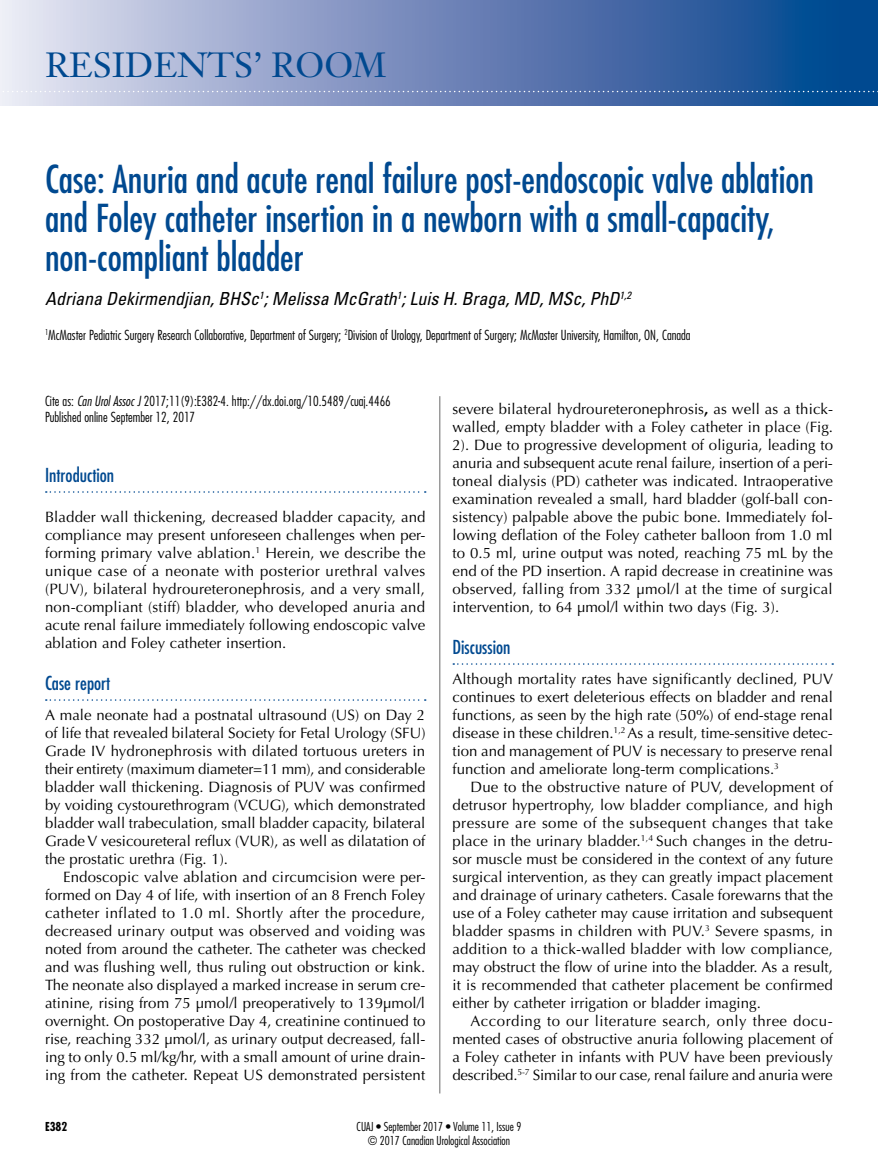
<style>
.page{position:relative;width:878px;height:1175px;background:#fff}
.page>*{position:absolute;margin:0;border:0;box-sizing:border-box;transform-origin:0 0}
.t1{font:condensed 37.5px/39px "Futura";color:#004990}
.t2{font:34.5px "Janson Text";letter-spacing:.315em;color:#004990}
.t3{font:condensed 18.75px "Futura";color:#004990}
.t4{font:italic condensed 18px "Univers";color:#000}
.t5{font:15px/18px "Optima";color:#000;text-align:justify}
.t6{font:300 condensed 13.5px/16.5px "Futura";color:#000}
.t7{font:300 condensed 12px/14.4px "Futura";color:#000;text-align:center}
.t8{font:700 condensed 12px "Futura";color:#000}
.s1{font-style:italic}
.s2{font-weight:700}
</style>
<div class="page">
<svg style="left:0;top:0;width:878px;height:105px;background:#718cbb"></svg>
<hr style="left:439px;top:396px;width:1px;height:697px;background:#000">
<svg style="left:46px;top:491px;width:379px;height:2px"></svg>
<svg style="left:46px;top:699px;width:379px;height:1px"></svg>
<svg style="left:453px;top:663px;width:380px;height:1px"></svg>
<svg style="left:0;top:91px;width:878px;height:1px"></svg>
<h2 class="t2" style="left:45px;top:43px;width:338px">RESIDENTS’ ROOM</h2>
<h1 class="t1" style="left:45px;top:159px;width:770px">Case: Anuria and acute renal failure post-endoscopic valve ablation and Foley catheter insertion in a newborn with a small-capacity, non-compliant bladder</h1>
<p class="t4" style="left:45px;top:287px;width:587px">Adriana Dekirmendjian, BHSc<sup>1</sup>; Melissa McGrath<sup>1</sup>; Luis H. Braga, MD, MSc, PhD<sup>1,2</sup></p>
<p class="t6" style="left:45px;top:326px;width:647px"><sup>1</sup>McMaster Pediatric Surgery Research Collaborative, Department of Surgery; <sup>2</sup>Division of Urology, Department of Surgery; McMaster University, Hamilton, ON, Canada</p>
<p class="t6" style="left:45px;top:392px;width:347px">Cite as: <span class="s1">Can Urol Assoc J</span> 2017;11(9):E382-4. http://dx.doi.org/10.5489/cuaj.4466<br>Published online September 12, 2017</p>
<p class="t3" style="left:45px;top:463px;width:71px">Introduction</p>
<p class="t5" style="left:45px;top:508px;width:382px">Bladder wall thickening, decreased bladder capacity, and compliance may present unforeseen challenges when per&shy;forming primary valve ablation.<sup>1</sup> Herein, we describe the unique case of a neonate with posterior urethral valves (PUV), bilateral hydroureteronephrosis, and a very small, non-compliant (stiff) bladder, who developed anuria and acute renal failure immediately following endoscopic valve ablation and Foley catheter insertion.</p>
<p class="t3" style="left:45px;top:671px;width:67px">Case report</p>
<p class="t5" style="left:45px;top:706px;width:382px">A male neonate had a postnatal ultrasound (US) on Day 2 of life that revealed bilateral Society for Fetal Urology (SFU)<br>Grade IV hydronephrosis with dilated tortuous ureters in their entirety (maximum diameter=11 mm), and considerable bladder wall thickening. Diagnosis of PUV was confirmed by voiding cystourethrogram (VCUG), which demonstrated bladder wall trabeculation, small bladder capacity, bilateral Grade V vesicoureteral reflux (VUR), as well as dilatation of the prostatic urethra (Fig. 1).</p>
<p class="t5" style="left:45px;top:868px;width:382px;text-indent:18px">Endoscopic valve ablation and circumcision were per&shy;formed on Day 4 of life, with insertion of an 8 French Foley catheter inflated to 1.0 ml. Shortly after the procedure, decreased urinary output was observed and voiding was noted from around the catheter. The catheter was checked and was flushing well, thus ruling out obstruction or kink.<br>The neonate also displayed a marked increase in serum cre&shy;atinine, rising from 75 μmol/l preoperatively to 139μmol/l overnight. On postoperative Day 4, creatinine continued to rise, reaching 332 μmol/l, as urinary output decreased, fall&shy;ing to only 0.5 ml/kg/hr, with a small amount of urine drain&shy;ing from the catheter. Repeat US demonstrated persistent</p>
<p class="t5" style="left:452px;top:400px;width:382px">severe bilateral hydroureteronephrosis<span class="s2">,</span> as well as a thick&shy;walled, empty bladder with a Foley catheter in place (Fig.<br>2). Due to progressive development of oliguria, leading to anuria and subsequent acute renal failure, insertion of a peri&shy;toneal dialysis (PD) catheter was indicated. Intraoperative examination revealed a small, hard bladder (golf-ball con&shy;sistency) palpable above the pubic bone. Immediately fol&shy;lowing deflation of the Foley catheter balloon from 1.0 ml to 0.5 ml, urine output was noted, reaching 75 mL by the end of the PD insertion. A rapid decrease in creatinine was observed, falling from 332 μmol/l at the time of surgical intervention, to 64 μmol/l within two days (Fig. 3).</p>
<p class="t3" style="left:452px;top:635px;width:59px">Discussion</p>
<p class="t5" style="left:452px;top:670px;width:382px">Although mortality rates have significantly declined, PUV continues to exert deleterious effects on bladder and renal functions, as seen by the high rate (50%) of end-stage renal disease in these children.<sup>1,2</sup> As a result, time-sensitive detec&shy;tion and management of PUV is necessary to preserve renal function and ameliorate long-term complications.<sup>3</sup></p>
<p class="t5" style="left:452px;top:778px;width:382px;text-indent:18px">Due to the obstructive nature of PUV, development of detrusor hypertrophy, low bladder compliance, and high pressure are some of the subsequent changes that take place in the urinary bladder.<sup>1,4</sup> Such changes in the detru&shy;sor muscle must be considered in the context of any future surgical intervention, as they can greatly impact placement and drainage of urinary catheters. Casale forewarns that the use of a Foley catheter may cause irritation and subsequent bladder spasms in children with PUV.<sup>3</sup> Severe spasms, in addition to a thick-walled bladder with low compliance, may obstruct the flow of urine into the bladder. As a result, it is recommended that catheter placement be confirmed either by catheter irrigation or bladder imaging.</p>
<p class="t5" style="left:452px;top:1012px;width:382px;text-indent:18px">According to our literature search, only three docu&shy;mented cases of obstructive anuria following placement of a Foley catheter in infants with PUV have been previously described.<sup>5-7</sup> Similar to our case, renal failure and anuria were</p>
<p class="t8" style="left:45px;top:1119px;width:24px">E382</p>
<p class="t7" style="left:356px;top:1118px;width:166px">CUAJ • September 2017 • Volume 11, Issue 9 © 2017 Canadian Urological Association</p>
</div>
